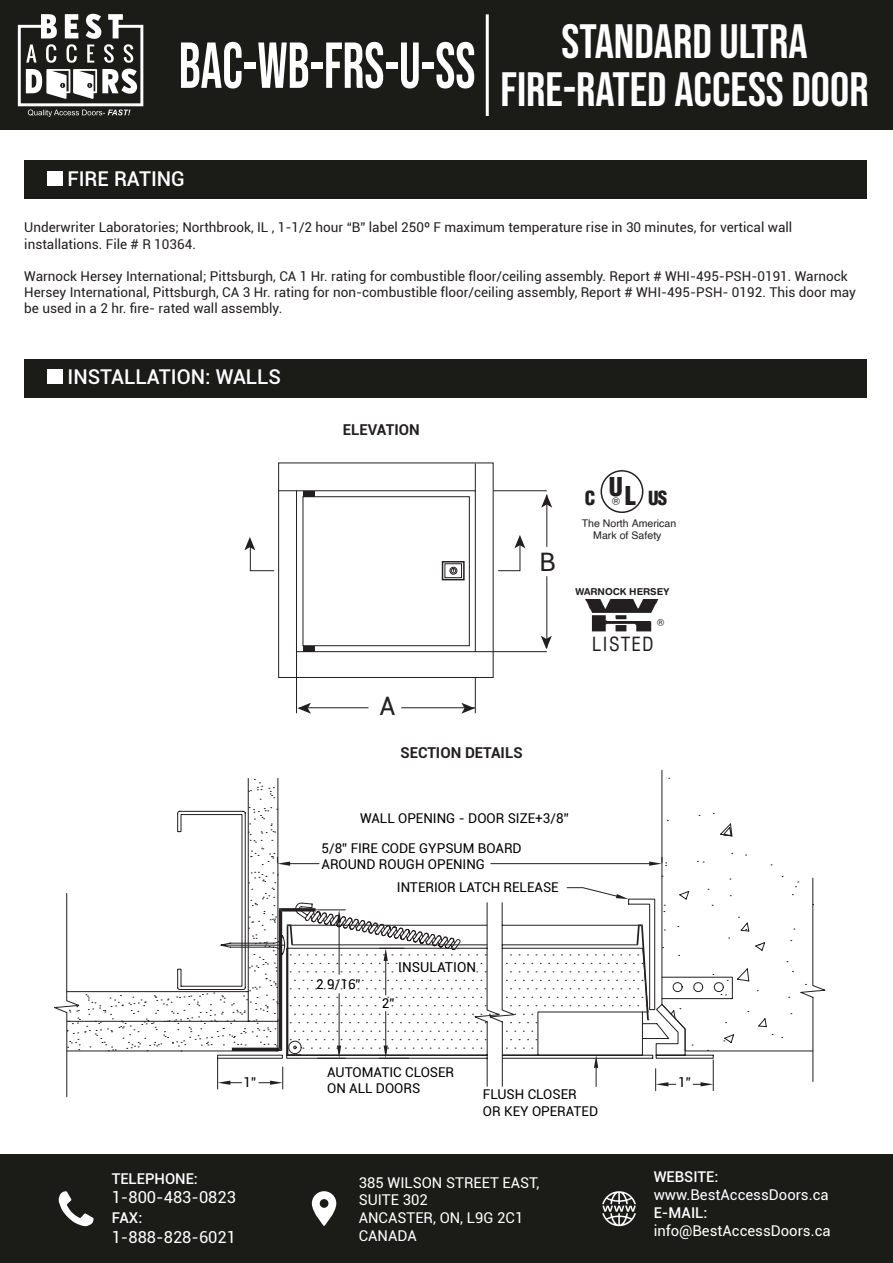
<style>
.page{position:relative;width:893px;height:1263px;background:#fff}
.page>*{position:absolute;margin:0;border:0;box-sizing:border-box;transform-origin:0 0}
.t1{font:64.8px "Bebas Neue";color:#fff;scale:.83 1}
.t2{font:48px/48px "Bebas Neue";color:#fff;text-align:center}
.t3{font:25.5px "Roboto";color:#231f20}
.t4{font:900 condensed 25.35px "Helvetica";color:#231f20}
.t5{font:500 20.4px "Roboto";color:#fff}
.t6{font:condensed 19.05px "Helvetica";letter-spacing:.06em;color:#231f20}
.t7{font:900 condensed 19.05px "Helvetica";color:#231f20}
.t8{font:16.5px "Roboto";color:#fff}
.t9{font:700 15px "Roboto";color:#231f20}
.t10{font:14.85px/17.9px "Roboto";color:#fff}
.t11{font:500 14.85px "Roboto";color:#fff}
.t12{font:13.65px "Roboto";color:#000}
.t13{font:13.5px/16.2px "Roboto";color:#231f20}
.t14{font:13.5px/16.2px "Roboto";color:#000}
.t15{font:10.5px/12.6px "Helvetica";color:#231f20;text-align:center}
.t16{font:700 9.6px "Helvetica Rounded";color:#231f20}
.t17{font:9.6px "Helvetica";color:#231f20}
.s1{font-weight:400;font-stretch:normal;font-size:10.5px}
.s2{font-size:25.35px}
</style>
<div class="page">
<div style="left:0;top:1154px;width:893px;height:109px;background:#1b1b18"></div>
<div style="left:24px;top:160px;width:843px;height:39px;background:#1b1b18"></div>
<div style="left:48px;top:171px;width:15px;height:15px;background:#fff"></div>
<div style="left:24px;top:359px;width:843px;height:38px;background:#1b1b18"></div>
<div style="left:48px;top:370px;width:15px;height:14px;background:#fff"></div>
<div style="left:0;top:0;width:893px;height:130px;background:#1b1b18"></div>
<svg style="left:312px;top:1191px;width:24px;height:35px"></svg>
<svg style="left:58px;top:1191px;width:36px;height:35px"></svg>
<svg style="left:602px;top:1191px;width:34px;height:35px"></svg>
<hr style="left:486px;top:14px;width:3px;height:102px;background:#fff">
<div style="left:278px;top:462px;width:216px;height:216px;border:1px solid #231f20"></div>
<div style="left:296px;top:490px;width:180px;height:162px;border:1px solid #231f20"></div>
<div style="left:302px;top:496px;width:168px;height:150px;border:1px solid #231f20"></div>
<div style="left:303px;top:491px;width:11px;height:6px;background:#231f20"></div>
<div style="left:303px;top:646px;width:11px;height:6px;background:#231f20"></div>
<svg style="left:279px;top:490px;width:17px;height:1px"></svg>
<hr style="left:296px;top:652px;width:1px;height:61px;background:#231f20">
<hr style="left:475px;top:677px;width:1px;height:36px;background:#231f20">
<hr style="left:475px;top:651px;width:72px;height:1px;background:#231f20">
<hr style="left:493px;top:490px;width:54px;height:1px;background:#231f20">
<svg style="left:475px;top:463px;width:1px;height:28px"></svg>
<hr style="left:299px;top:707px;width:69px;height:1px;background:#231f20">
<hr style="left:401px;top:707px;width:74px;height:1px;background:#231f20">
<svg style="left:297px;top:703px;width:14px;height:11px"></svg>
<svg style="left:461px;top:703px;width:14px;height:11px"></svg>
<svg style="left:541px;top:636px;width:11px;height:13px"></svg>
<svg style="left:244px;top:537px;width:31px;height:35px"></svg>
<svg style="left:498px;top:535px;width:27px;height:37px"></svg>
<svg style="left:541px;top:494px;width:11px;height:14px"></svg>
<hr style="left:546px;top:495px;width:1px;height:52px;background:#231f20">
<hr style="left:546px;top:576px;width:1px;height:72px;background:#231f20">
<div style="left:442px;top:561px;width:23px;height:19px;border:2px solid #231f20"></div>
<div style="left:444px;top:563px;width:18px;height:15px;border:1px solid #231f20"></div>
<div style="left:449px;top:567px;width:8px;height:8px;border:1px solid #231f20;border-radius:50%"></div>
<svg style="left:451px;top:568px;width:5px;height:5px"></svg>
<svg style="left:54px;top:769px;width:772px;height:322px"></svg>
<img style="left:585px;top:599px;width:74px;height:32px">
<svg style="left:600px;top:470px;width:43px;height:43px"></svg>
<h1 class="t1" style="left:179px;top:29px;width:359px">BAC-WB-FRS-U-SS</h1>
<h3 class="t5" style="left:67px;top:164px;width:119px">FIRE RATING</h3>
<h2 class="t2" style="left:501px;top:17px;width:370px">STANDARD ULTRA<br>FIRE-RATED ACCESS DOOR</h2>
<p class="t13" style="left:24px;top:219px;width:769px">Underwriter Laboratories; Northbrook, IL , 1-1/2 hour “B” label 250º F maximum temperature rise in 30 minutes, for vertical wall installations. File # R 10364.</p>
<p class="t13" style="left:24px;top:268px;width:833px">Warnock Hersey International; Pittsburgh, CA 1 Hr. rating for combustible floor/ceiling assembly. Report # WHI-495-PSH-0191. Warnock<br>Hersey International, Pittsburgh, CA 3 Hr. rating for non-combustible floor/ceiling assembly, Report # WHI-495-PSH- 0192. This door may be used in a 2 hr. fire- rated wall assembly.</p>
<h3 class="t5" style="left:67px;top:362px;width:215px">INSTALLATION: WALLS</h3>
<p class="t14" style="left:243px;top:1074px;width:14px">1”</p>
<p class="t11" style="left:112px;top:1168px;width:88px">TELEPHONE:</p>
<p class="t8" style="left:112px;top:1186px;width:126px">1-800-483-0823</p>
<p class="t11" style="left:112px;top:1207px;width:32px">FAX:</p>
<p class="t8" style="left:112px;top:1225px;width:126px">1-888-828-6021</p>
<p class="t9" style="left:343px;top:419px;width:78px">ELEVATION</p>
<h3 class="t3" style="left:539px;top:544px;width:18px">B</h3>
<h3 class="t3" style="left:379px;top:688px;width:18px">A</h3>
<p class="t9" style="left:400px;top:742px;width:124px">SECTION DETAILS</p>
<h3 class="t4" style="left:609px;top:471px;width:16px">U</h3>
<h3 class="t7" style="left:585px;top:486px;width:84px">C <span class="s1">®</span> <span class="s2">L</span> US</h3>
<p class="t15" style="left:582px;top:517px;width:96px">The North American<br>Mark of Safety</p>
<p class="t16" style="left:575px;top:586px;width:95px">WARNOCK HERSEY</p>
<p class="t17" style="left:657px;top:615px;width:9px">®</p>
<h3 class="t6" style="left:592px;top:632px;width:63px">LISTED</h3>
<p class="t14" style="left:360px;top:809px;width:210px">WALL OPENING - DOOR SIZE+3/8”</p>
<p class="t14" style="left:321px;top:840px;width:202px">5/8” FIRE CODE GYPSUM BOARD</p>
<p class="t14" style="left:321px;top:855px;width:165px">AROUND ROUGH OPENING</p>
<p class="t14" style="left:397px;top:879px;width:163px">INTERIOR LATCH RELEASE</p>
<p class="t14" style="left:316px;top:976px;width:46px">2 9/16”</p>
<p class="t12" style="left:398px;top:958px;width:79px">INSULATION</p>
<p class="t14" style="left:382px;top:994px;width:14px">2”</p>
<p class="t14" style="left:327px;top:1063px;width:129px">AUTOMATIC CLOSER<br>ON ALL DOORS</p>
<p class="t14" style="left:483px;top:1086px;width:117px">FLUSH CLOSER<br>OR KEY OPERATED</p>
<p class="t10" style="left:359px;top:1173px;width:182px">385 WILSON STREET EAST,<br>SUITE 302<br>ANCASTER, ON, L9G 2C1<br>CANADA</p>
<p class="t14" style="left:678px;top:1074px;width:14px">1”</p>
<p class="t11" style="left:654px;top:1167px;width:66px">WEBSITE:</p>
<p class="t10" style="left:654px;top:1185px;width:177px">www.BestAccessDoors.ca</p>
<p class="t11" style="left:654px;top:1202px;width:55px">E-MAIL:</p>
<p class="t10" style="left:654px;top:1221px;width:179px">info@BestAccessDoors.ca</p>
</div>
